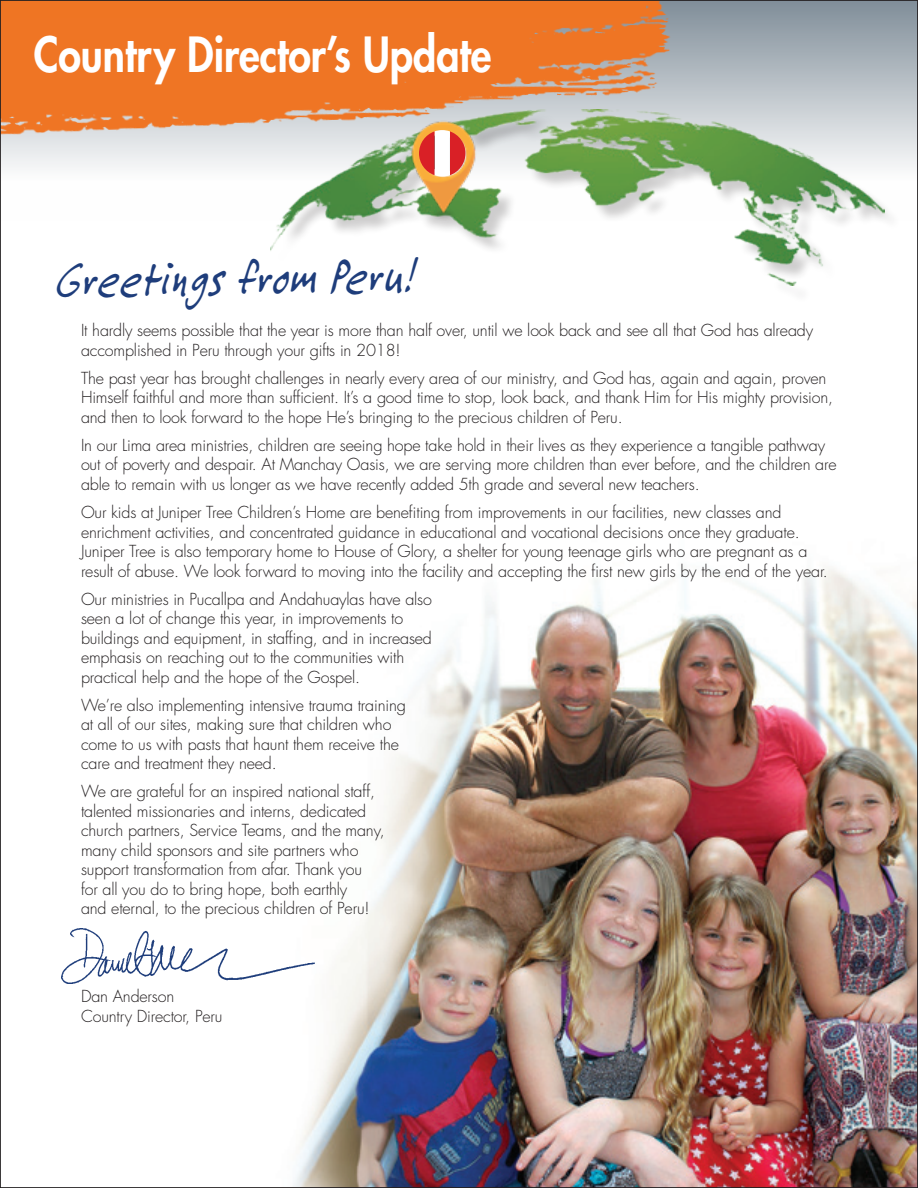
<style>
.page{position:relative;width:918px;height:1188px;background:#fff}
.page>*{position:absolute;margin:0;border:0;box-sizing:border-box;transform-origin:0 0}
.Head{font:italic 53.85px "Felt Tip Roman";color:#1e3d7b;scale:.75 1}
.Country{font:800 47.25px "Futura";color:#fff;scale:.87 1}
.Body_text{font:300 16.2px/19.5px "Futura";letter-spacing:-.01em;color:#231f20}
</style>
<div class="page">
<div style="left:0;top:0;width:918px;height:220px;background:linear-gradient(to bottom,#83919b,#fff)"></div>
<div style="left:273px;top:111px;width:628px;height:192px;background:#fff"></div>
<img style="left:271px;top:154px;width:613px;height:132px">
<img style="left:2px;top:2px;width:888px;height:152px">
<img style="left:293px;top:568px;width:623px;height:618px">
<img style="left:403px;top:117px;width:80px;height:117px">
<svg style="left:419px;top:130px;width:46px;height:47px"></svg>
<img style="left:61px;top:928px;width:253px;height:55px">
<p class="Country" style="left:34px;top:23px;width:528px">Country Director’s Update</p>
<p class="Head" style="left:52px;top:246px;width:478px;rotate:-1deg">Greetings from Peru!</p>
<p class="Body_text" style="left:81px;top:321px;width:734px">It hardly seems possible that the year is more than half over, until we look back and see all that God has already accomplished in Peru through your gifts in 2018!</p>
<p class="Body_text" style="left:81px;top:368px;width:754px">The past year has brought challenges in nearly every area of our ministry, and God has, again and again, proven<br>Himself faithful and more than sufficient. It’s a good time to stop, look back, and thank Him for His mighty provision, and then to look forward to the hope He’s bringing to the precious children of Peru.</p>
<p class="Body_text" style="left:81px;top:435px;width:757px">In our Lima area ministries, children are seeing hope take hold in their lives as they experience a tangible pathway out of poverty and despair. At Manchay Oasis, we are serving more children than ever before, and the children are able to remain with us longer as we have recently added 5th grade and several new teachers.</p>
<p class="Body_text" style="left:81px;top:503px;width:748px">Our kids at Juniper Tree Children’s Home are benefiting from improvements in our facilities, new classes and enrichment activities, and concentrated guidance in educational and vocational decisions once they graduate.<br>Juniper Tree is also temporary home to House of Glory, a shelter for young teenage girls who are pregnant as a result of abuse. We look forward to moving into the facility and accepting the first new girls by the end of the year.</p>
<p class="Body_text" style="left:81px;top:589px;width:352px">Our ministries in Pucallpa and Andahuaylas have also seen a lot of change this year, in improvements to buildings and equipment, in staffing, and in increased emphasis on reaching out to the communities with practical help and the hope of the Gospel.</p>
<p class="Body_text" style="left:81px;top:695px;width:327px">We’re also implementing intensive trauma training at all of our sites, making sure that children who come to us with pasts that haunt them receive the care and treatment they need.</p>
<p class="Body_text" style="left:81px;top:782px;width:305px">We are grateful for an inspired national staff, talented missionaries and interns, dedicated church partners, Service Teams, and the many, many child sponsors and site partners who support transformation from afar. Thank you<br>for all you do to bring hope, both earthly<br>and eternal, to the precious children of Peru!</p>
<p class="Body_text" style="left:81px;top:987px;width:143px">Dan Anderson<br>Country Director, Peru</p>
</div>
